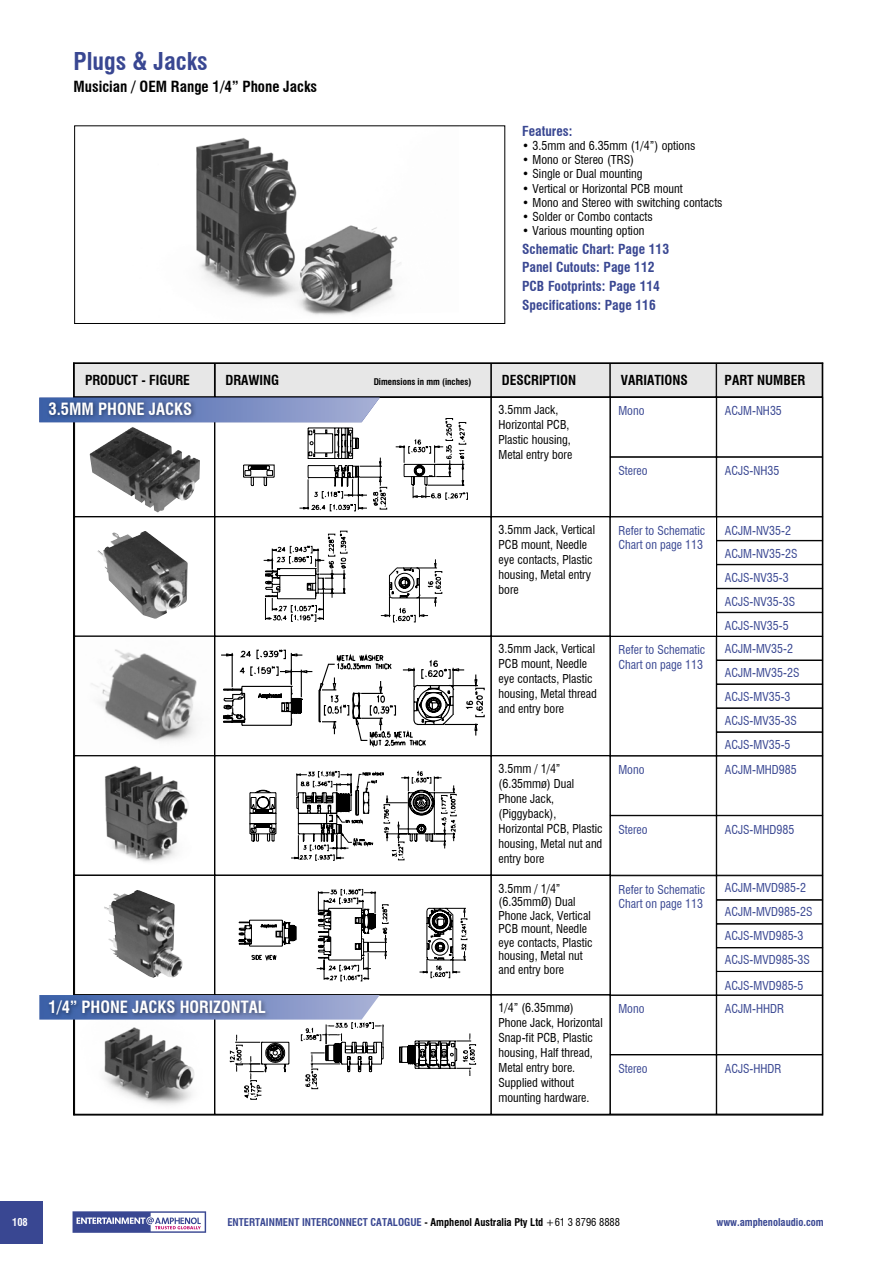
<style>
.page{position:relative;width:893px;height:1263px;background:#fff}
.page>*{position:absolute;margin:0;border:0;box-sizing:border-box;transform-origin:0 0}
.t1{font:700 condensed 24px "Swiss 721 BT";color:#394792}
.t2{font:700 condensed 16.5px "Swiss 721 BT";color:#fff}
.t3{font:700 condensed 15px "Swiss 721 BT";color:#000}
.t4{font:700 condensed 13.5px/18.5px "Swiss 721 BT";color:#394792}
.t5{font:700 condensed 13.5px "Swiss 721 BT";color:#000}
.t6{font:condensed 12px/15px "Swiss 721 BT";color:#000}
.t7{font:condensed 12px/24px "Swiss 721 BT";color:#394792}
.t8{font:700 condensed 10.5px "Swiss 721 BT";color:#394792}
.t9{font:700 condensed 10.5px "Swiss 721 BT";color:#fff}
.t10{font:700 condensed 9px "Swiss 721 BT";color:#000}
.s1{color:#000}
.s2{font-weight:400;color:#000}
</style>
<div class="page">
<div style="left:0;top:1201px;width:43px;height:42px;background:#394792"></div>
<svg style="left:73px;top:1211px;width:133px;height:22px"></svg>
<div style="left:610px;top:815px;width:106px;height:60px;border:1px solid #000"></div>
<div style="left:716px;top:815px;width:107px;height:60px;border:1px solid #000"></div>
<img style="left:105px;top:766px;width:83px;height:96px">
<div style="left:74px;top:756px;width:141px;height:119px;border:1px solid #000"></div>
<svg style="left:250px;top:771px;width:207px;height:90px"></svg>
<div style="left:610px;top:397px;width:106px;height:60px;border:1px solid #000"></div>
<div style="left:610px;top:457px;width:106px;height:60px;border:1px solid #000"></div>
<div style="left:716px;top:397px;width:107px;height:60px;border:1px solid #000"></div>
<div style="left:716px;top:457px;width:107px;height:60px;border:1px solid #000"></div>
<div style="left:215px;top:397px;width:276px;height:120px;border:1px solid #000"></div>
<div style="left:491px;top:397px;width:119px;height:120px;border:1px solid #000"></div>
<div style="left:610px;top:517px;width:107px;height:119px;border:1px solid #000"></div>
<img style="left:97px;top:531px;width:91px;height:88px">
<div style="left:74px;top:517px;width:141px;height:119px;border:1px solid #000"></div>
<svg style="left:264px;top:531px;width:178px;height:91px"></svg>
<div style="left:716px;top:517px;width:107px;height:24px;border:1px solid #000"></div>
<div style="left:716px;top:564px;width:107px;height:24px;border:1px solid #000"></div>
<div style="left:716px;top:588px;width:107px;height:24px;border:1px solid #000"></div>
<div style="left:716px;top:612px;width:107px;height:24px;border:1px solid #000"></div>
<div style="left:610px;top:636px;width:106px;height:120px;border:1px solid #000"></div>
<img style="left:91px;top:649px;width:106px;height:93px">
<div style="left:74px;top:636px;width:141px;height:120px;border:1px solid #000"></div>
<svg style="left:221px;top:649px;width:264px;height:98px"></svg>
<div style="left:215px;top:636px;width:276px;height:120px;border:1px solid #000"></div>
<div style="left:491px;top:636px;width:119px;height:120px;border:1px solid #000"></div>
<div style="left:716px;top:636px;width:107px;height:24px;border:1px solid #000"></div>
<div style="left:716px;top:660px;width:107px;height:24px;border:1px solid #000"></div>
<div style="left:716px;top:684px;width:107px;height:24px;border:1px solid #000"></div>
<div style="left:716px;top:708px;width:107px;height:24px;border:1px solid #000"></div>
<div style="left:716px;top:732px;width:107px;height:24px;border:1px solid #000"></div>
<div style="left:610px;top:875px;width:106px;height:120px;border:1px solid #000"></div>
<img style="left:104px;top:890px;width:79px;height:88px">
<div style="left:74px;top:875px;width:141px;height:120px;border:1px solid #000"></div>
<svg style="left:239px;top:889px;width:228px;height:92px"></svg>
<div style="left:215px;top:875px;width:276px;height:120px;border:1px solid #000"></div>
<div style="left:491px;top:875px;width:119px;height:120px;border:1px solid #000"></div>
<div style="left:716px;top:875px;width:107px;height:25px;border:1px solid #000"></div>
<div style="left:716px;top:900px;width:107px;height:24px;border:1px solid #000"></div>
<div style="left:716px;top:947px;width:107px;height:24px;border:1px solid #000"></div>
<div style="left:716px;top:971px;width:107px;height:24px;border:1px solid #000"></div>
<div style="left:610px;top:995px;width:106px;height:60px;border:1px solid #000"></div>
<div style="left:716px;top:995px;width:107px;height:60px;border:1px solid #000"></div>
<hr style="left:74px;top:396px;width:748px;height:2px;background:#000">
<img style="left:196px;top:138px;width:205px;height:177px">
<div style="left:74px;top:125px;width:431px;height:199px;border:1px solid #000"></div>
<div style="left:74px;top:363px;width:140px;height:34px;background:#e7e7e7"></div>
<div style="left:74px;top:363px;width:141px;height:34px;border:1px solid #000"></div>
<div style="left:215px;top:363px;width:276px;height:34px;background:#e7e7e7"></div>
<div style="left:215px;top:363px;width:276px;height:34px;border:1px solid #000"></div>
<div style="left:491px;top:363px;width:119px;height:34px;background:#e7e7e7"></div>
<div style="left:491px;top:363px;width:119px;height:34px;border:1px solid #000"></div>
<div style="left:610px;top:363px;width:106px;height:34px;background:#e7e7e7"></div>
<div style="left:610px;top:363px;width:107px;height:34px;border:1px solid #000"></div>
<div style="left:717px;top:363px;width:105px;height:34px;background:#e7e7e7"></div>
<div style="left:716px;top:363px;width:107px;height:34px;border:1px solid #000"></div>
<hr style="left:73px;top:362px;width:750px;height:2px;background:#000">
<hr style="left:74px;top:1114px;width:748px;height:1px;background:#000">
<hr style="left:822px;top:363px;width:1px;height:752px;background:#000">
<hr style="left:73px;top:362px;width:1px;height:753px;background:#000">
<svg style="left:39px;top:995px;width:437px;height:105px"></svg>
<svg style="left:39px;top:398px;width:429px;height:113px"></svg>
<div style="left:46px;top:399px;width:151px;height:21px;background:#000;opacity:.5"></div>
<div style="left:46px;top:997px;width:225px;height:23px;background:#000;opacity:.5"></div>
<h1 class="t1" style="left:74px;top:47px;width:136px">Plugs &amp; Jacks</h1>
<p class="t3" style="left:74px;top:77px;width:245px">Musician / OEM Range 1/4” Phone Jacks</p>
<p class="t4" style="left:522px;top:122px;width:52px">Features:</p>
<p class="t6" style="left:522px;top:138px;width:175px">• 3.5mm and 6.35mm (1/4”) options</p>
<p class="t6" style="left:522px;top:152px;width:113px">• Mono or Stereo (TRS)</p>
<p class="t6" style="left:522px;top:167px;width:122px">• Single or Dual mounting</p>
<p class="t6" style="left:522px;top:181px;width:162px">• Vertical or Horizontal PCB mount</p>
<p class="t6" style="left:522px;top:195px;width:202px">• Mono and Stereo with switching contacts</p>
<p class="t6" style="left:522px;top:209px;width:132px">• Solder or Combo contacts</p>
<p class="t6" style="left:522px;top:224px;width:124px">• Various mounting option</p>
<p class="t4" style="left:522px;top:240px;width:148px">Schematic Chart: Page 113<br>Panel Cutouts: Page 112<br>PCB Footprints: Page 114<br>Specifications: Page 116</p>
<p class="t5" style="left:85px;top:372px;width:106px">PRODUCT - FIGURE</p>
<p class="t5" style="left:225px;top:372px;width:55px">DRAWING</p>
<p class="t10" style="left:374px;top:377px;width:99px">Dimensions in mm (inches)</p>
<p class="t5" style="left:502px;top:372px;width:76px">DESCRIPTION</p>
<p class="t5" style="left:621px;top:372px;width:69px">VARIATIONS</p>
<p class="t5" style="left:725px;top:372px;width:82px">PART NUMBER</p>
<h2 class="t2" style="left:49px;top:399px;width:145px">3.5MM PHONE JACKS</h2>
<p class="t6" style="left:498px;top:402px;width:75px">3.5mm Jack,<br>Horizontal PCB,<br>Plastic housing,<br>Metal entry bore</p>
<p class="t7" style="left:618px;top:399px;width:28px">Mono</p>
<p class="t7" style="left:618px;top:458px;width:31px">Stereo</p>
<p class="t7" style="left:725px;top:399px;width:59px">ACJM-NH35</p>
<p class="t7" style="left:725px;top:458px;width:56px">ACJS-NH35</p>
<p class="t6" style="left:498px;top:522px;width:98px">3.5mm Jack, Vertical<br>PCB mount, Needle eye contacts, Plastic housing, Metal entry bore</p>
<p class="t7" style="left:618px;top:523px;width:88px;line-height:14.4px">Refer to Schematic<br>Chart on page 113</p>
<p class="t7" style="left:725px;top:518px;width:74px">ACJM-NV35-2<br>ACJM-NV35-2S<br>ACJS-NV35-3<br>ACJS-NV35-3S<br>ACJS-NV35-5</p>
<p class="t6" style="left:498px;top:641px;width:100px">3.5mm Jack, Vertical<br>PCB mount, Needle eye contacts, Plastic housing, Metal thread and entry bore</p>
<p class="t7" style="left:618px;top:643px;width:88px;line-height:14.4px">Refer to Schematic<br>Chart on page 113</p>
<p class="t7" style="left:725px;top:636px;width:76px">ACJM-MV35-2<br>ACJM-MV35-2S<br>ACJS-MV35-3<br>ACJS-MV35-3S<br>ACJS-MV35-5</p>
<h2 class="t2" style="left:49px;top:997px;width:219px">1/4” PHONE JACKS HORIZONTAL</h2>
<p class="t6" style="left:498px;top:761px;width:106px">3.5mm / 1/4” (6.35mmø) Dual<br>Phone Jack, (Piggyback),<br>Horizontal PCB, Plastic housing, Metal nut and entry bore</p>
<p class="t7" style="left:618px;top:757px;width:28px">Mono</p>
<p class="t7" style="left:618px;top:817px;width:31px">Stereo</p>
<p class="t7" style="left:725px;top:757px;width:74px">ACJM-MHD985</p>
<p class="t7" style="left:725px;top:817px;width:71px">ACJS-MHD985</p>
<p class="t6" style="left:498px;top:882px;width:96px;line-height:13.5px">3.5mm / 1/4” (6.35mmØ) Dual<br>Phone Jack, Vertical<br>PCB mount, Needle eye contacts, Plastic housing, Metal nut and entry bore</p>
<p class="t7" style="left:618px;top:882px;width:88px;line-height:14.4px">Refer to Schematic<br>Chart on page 113</p>
<p class="t7" style="left:725px;top:876px;width:89px">ACJM-MVD985-2<br>ACJM-MVD985-2S<br>ACJS-MVD985-3<br>ACJS-MVD985-3S</p>
<p class="t7" style="left:725px;top:973px;width:80px">ACJS-MVD985-5</p>
<p class="t6" style="left:498px;top:1000px;width:106px">1/4” (6.35mmø)<br>Phone Jack, Horizontal<br>Snap-fit PCB, Plastic housing, Half thread,<br>Metal entry bore.<br>Supplied without mounting hardware.</p>
<p class="t7" style="left:618px;top:996px;width:28px">Mono</p>
<p class="t7" style="left:725px;top:996px;width:61px">ACJM-HHDR</p>
<p class="t7" style="left:618px;top:1056px;width:31px">Stereo</p>
<p class="t7" style="left:725px;top:1056px;width:58px">ACJS-HHDR</p>
<p class="t9" style="left:12px;top:1216px;width:17px">108</p>
<p class="t8" style="left:227px;top:1216px;width:394px">ENTERTAINMENT INTERCONNECT CATALOGUE <span class="s1">- Amphenol Australia Pty Ltd</span> <span class="s2">+61 3 8796 8888</span></p>
<p class="t8" style="left:716px;top:1216px;width:109px">www.amphenolaudio.com</p>
</div>
